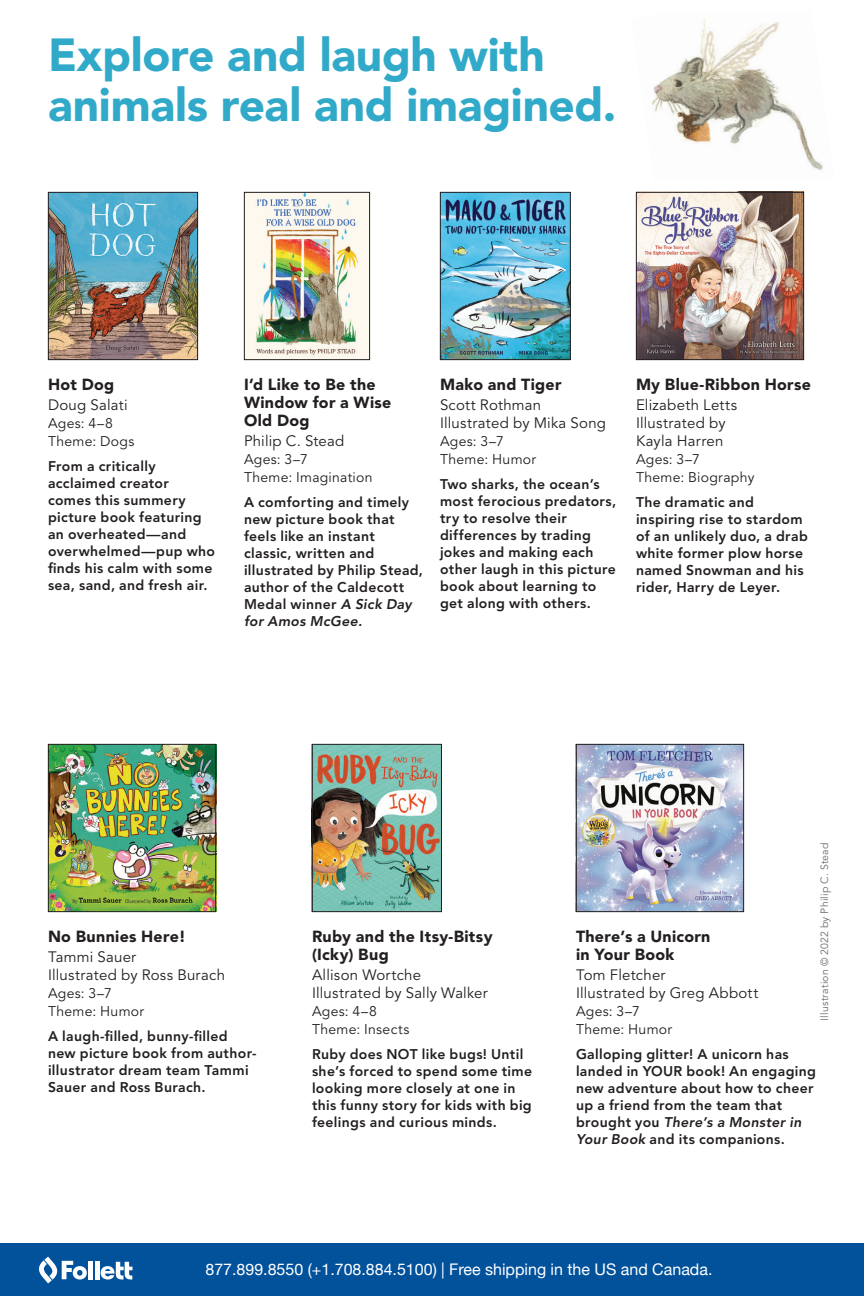
<style>
.page{position:relative;width:864px;height:1296px;background:#fff}
.page>*{position:absolute;margin:0;border:0;box-sizing:border-box;transform-origin:0 0}
.Section_Head{font:900 46px/50px "Avenir LT Pro";letter-spacing:-.005em;color:#31a9c8}
.T2{font:900 16px/18px "Avenir LT Pro";letter-spacing:.02em;color:#231f20}
.t1{font:16px "Helvetica Neue";color:#fff}
.A2{font:15px/18px "Avenir LT Pro";letter-spacing:.015em;color:#231f20}
.D2{font:800 14px/17px "Avenir LT Pro";letter-spacing:.025em;color:#231f20}
.is2{font:14px "Avenir LT Pro";letter-spacing:.02em;color:#231f20}
.Credit{font:10.4px "Avenir LT Pro";letter-spacing:.02em;color:#6c6d70}
.s1{font-style:italic}
</style>
<div class="page">
<img style="left:651px;top:19px;width:172px;height:152px">
<div style="left:0;top:1243px;width:864px;height:53px;background:#01519b"></div>
<div style="left:88px;top:1261px;width:5px;height:18px;background:#fff"></div>
<hr style="left:95px;top:1261px;width:4px;height:18px;background:#fff">
<svg style="left:101px;top:1262px;width:32px;height:18px"></svg>
<svg style="left:39px;top:1257px;width:48px;height:26px"></svg>
<img style="left:50px;top:194px;width:146px;height:164px">
<div style="left:48px;top:192px;width:150px;height:168px;border:1px solid #231f20"></div>
<img style="left:246px;top:194px;width:122px;height:164px">
<div style="left:244px;top:192px;width:126px;height:168px;border:1px solid #231f20"></div>
<img style="left:442px;top:194px;width:127px;height:164px">
<div style="left:440px;top:192px;width:131px;height:168px;border:1px solid #231f20"></div>
<img style="left:638px;top:194px;width:164px;height:164px">
<div style="left:636px;top:192px;width:168px;height:168px;border:1px solid #231f20"></div>
<img style="left:50px;top:746px;width:164px;height:164px">
<div style="left:48px;top:744px;width:168px;height:168px;border:1px solid #231f20"></div>
<img style="left:314px;top:746px;width:126px;height:164px">
<div style="left:312px;top:744px;width:130px;height:168px;border:1px solid #231f20"></div>
<img style="left:578px;top:746px;width:164px;height:164px">
<div style="left:576px;top:744px;width:168px;height:168px;border:1px solid #231f20"></div>
<p class="Section_Head" style="left:48px;top:30px;width:570px">Explore and laugh with animals real and imagined.</p>
<p class="T2" style="left:48px;top:375px;width:68px">Hot Dog</p>
<p class="A2" style="left:48px;top:396px;width:81px">Doug Salati</p>
<p class="is2" style="left:48px;top:414px;width:66px">Ages: 4–8</p>
<p class="is2" style="left:48px;top:432px;width:88px">Theme: Dogs</p>
<p class="D2" style="left:48px;top:457px;width:169px">From a critically acclaimed creator comes this summery picture book featuring an overheated—and overwhelmed—pup who finds his calm with some sea, sand, and fresh air.</p>
<p class="T2" style="left:244px;top:375px;width:149px">I’d Like to Be the<br>Window for a Wise<br>Old Dog</p>
<p class="A2" style="left:244px;top:432px;width:102px">Philip C. Stead</p>
<p class="is2" style="left:244px;top:450px;width:65px">Ages: 3–7</p>
<p class="is2" style="left:244px;top:468px;width:130px">Theme: Imagination</p>
<p class="D2" style="left:244px;top:493px;width:181px">A comforting and timely new picture book that feels like an instant classic, written and illustrated by Philip Stead, author of the Caldecott<br>Medal winner <span class="s1">A Sick Day for Amos McGee.</span></p>
<p class="T2" style="left:440px;top:375px;width:123px">Mako and Tiger</p>
<p class="A2" style="left:440px;top:396px;width:168px">Scott Rothman<br>Illustrated by Mika Song</p>
<p class="is2" style="left:440px;top:432px;width:65px">Ages: 3–7</p>
<p class="is2" style="left:440px;top:450px;width:98px">Theme: Humor</p>
<p class="D2" style="left:440px;top:475px;width:178px">Two sharks, the ocean’s most ferocious predators, try to resolve their differences by trading jokes and making each other laugh in this picture book about learning to get along with others.</p>
<p class="T2" style="left:636px;top:375px;width:177px">My Blue-Ribbon Horse</p>
<p class="A2" style="left:636px;top:396px;width:103px">Elizabeth Letts<br>Illustrated by<br>Kayla Harren</p>
<p class="is2" style="left:636px;top:450px;width:65px">Ages: 3–7</p>
<p class="is2" style="left:636px;top:468px;width:120px">Theme: Biography</p>
<p class="D2" style="left:636px;top:493px;width:173px">The dramatic and inspiring rise to stardom of an unlikely duo, a drab white former plow horse named Snowman and his rider, Harry de Leyer.</p>
<p class="T2" style="left:48px;top:927px;width:139px">No Bunnies Here!</p>
<p class="A2" style="left:48px;top:948px;width:179px">Tammi Sauer<br>Illustrated by Ross Burach</p>
<p class="is2" style="left:48px;top:984px;width:65px">Ages: 3–7</p>
<p class="is2" style="left:48px;top:1002px;width:98px">Theme: Humor</p>
<p class="D2" style="left:48px;top:1027px;width:210px">A laugh-filled, bunny-filled new picture book from author&shy;illustrator dream team Tammi<br>Sauer and Ross Burach.</p>
<p class="T2" style="left:312px;top:927px;width:182px">Ruby and the Itsy-Bitsy (Icky) Bug</p>
<p class="A2" style="left:312px;top:966px;width:177px">Allison Wortche<br>Illustrated by Sally Walker</p>
<p class="is2" style="left:312px;top:1002px;width:66px">Ages: 4–8</p>
<p class="is2" style="left:312px;top:1020px;width:99px">Theme: Insects</p>
<p class="D2" style="left:312px;top:1045px;width:222px">Ruby does NOT like bugs! Until she’s forced to spend some time looking more closely at one in this funny story for kids with big feelings and curious minds.</p>
<p class="Credit" style="left:818px;top:1021px;width:180px;rotate:-90deg">Illustration © 2022 by Philip C. Stead</p>
<p class="T2" style="left:576px;top:927px;width:136px">There’s a Unicorn in Your Book</p>
<p class="A2" style="left:576px;top:966px;width:184px">Tom Fletcher<br>Illustrated by Greg Abbott</p>
<p class="is2" style="left:576px;top:1002px;width:65px">Ages: 3–7</p>
<p class="is2" style="left:576px;top:1020px;width:98px">Theme: Humor</p>
<p class="D2" style="left:576px;top:1045px;width:242px">Galloping glitter! A unicorn has landed in YOUR book! An engaging new adventure about how to cheer up a friend from the team that brought you <span class="s1">There’s a Monster in<br>Your Book</span> and its companions.</p>
<p class="t1" style="left:205px;top:1258px;width:509px">877.899.8550 (+1.708.884.5100) | Free shipping in the US and Canada.</p>
</div>
